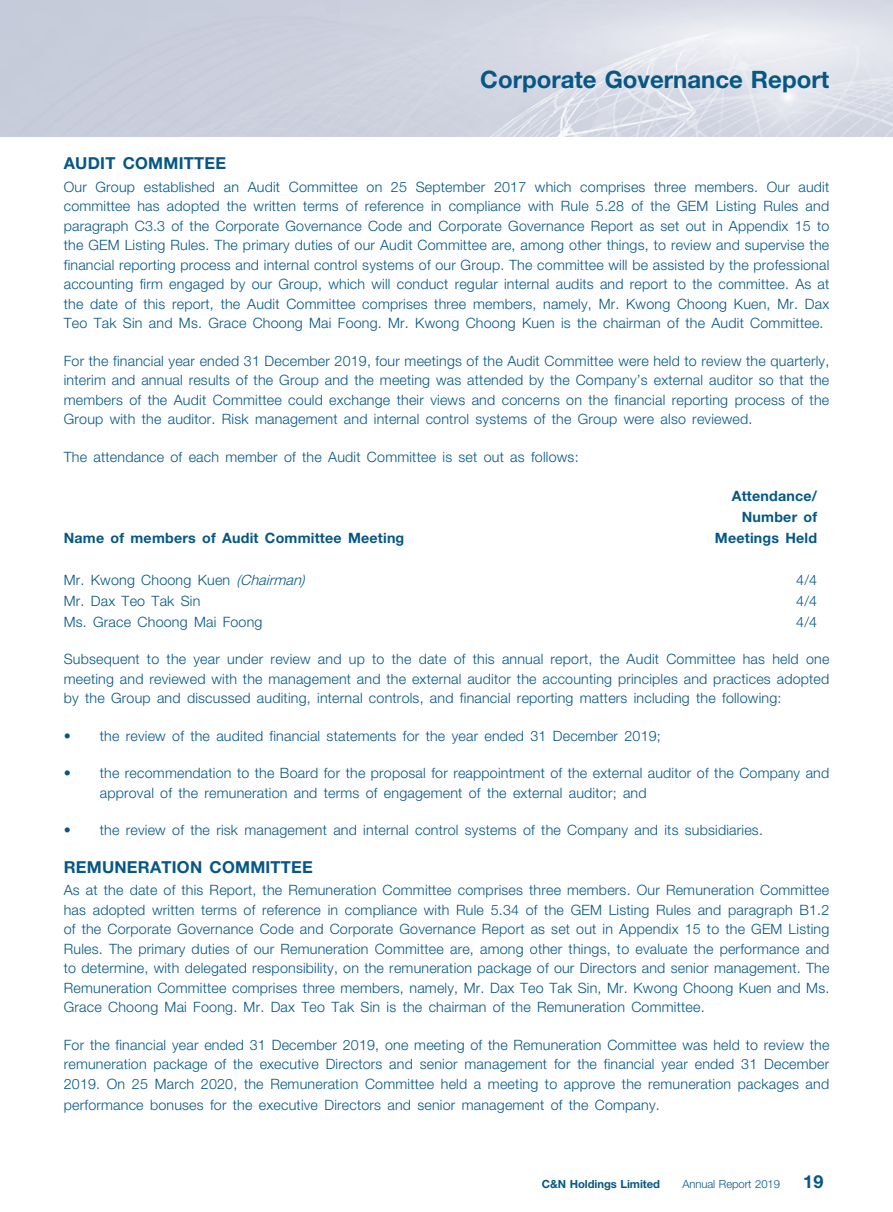
<style>
.page{position:relative;width:893px;height:1212px;background:#fff}
.page>*{position:absolute;margin:0;border:0;box-sizing:border-box;transform-origin:0 0}
.t1{font:700 24px "Helvetica Neue LT Std";color:#065784}
.t2{font:700 18px "Helvetica Neue LT Std";color:#065784}
._03_H1{font:700 16.5px "Helvetica Neue LT Std";letter-spacing:.015em;color:#065784}
._11_P0{font:300 14.25px/19.5px "Helvetica Neue LT Std";letter-spacing:.015em;color:#065784;text-align:justify}
._07_IN0{font:300 14.25px/19.5px "Helvetica Neue LT Std";letter-spacing:.015em;color:#065784}
._11_P0-2{font:700 14.25px/21px "Helvetica Neue LT Std";letter-spacing:.015em;color:#065784;text-align:right}
.t3{font:700 11.25px "Helvetica Neue LT Std";letter-spacing:-.005em;color:#065784}
.t4{font:300 11.25px "Helvetica Neue LT Std";letter-spacing:-.005em;color:#065784}
.s1{font-style:italic}
</style>
<div class="page">
<img style="left:0;top:0;width:893px;height:136px">
<h1 class="t1" style="left:480px;top:64px;width:350px">Corporate Governance Report</h1>
<p class="_03_H1" style="left:64px;top:153px;width:164px">AUDIT COMMITTEE</p>
<p class="_11_P0" style="left:64px;top:176px;width:767px">Our Group established an Audit Committee on 25 September 2017 which comprises three members. Our audit committee has adopted the written terms of reference in compliance with Rule 5.28 of the GEM Listing Rules and paragraph C3.3 of the Corporate Governance Code and Corporate Governance Report as set out in Appendix 15 to the GEM Listing Rules. The primary duties of our Audit Committee are, among other things, to review and supervise the financial reporting process and internal control systems of our Group. The committee will be assisted by the professional accounting firm engaged by our Group, which will conduct regular internal audits and report to the committee. As at the date of this report, the Audit Committee comprises three members, namely, Mr. Kwong Choong Kuen, Mr. Dax Teo Tak Sin and Ms. Grace Choong Mai Foong. Mr. Kwong Choong Kuen is the chairman of the Audit Committee.</p>
<p class="_11_P0" style="left:64px;top:350px;width:767px">For the financial year ended 31 December 2019, four meetings of the Audit Committee were held to review the quarterly, interim and annual results of the Group and the meeting was attended by the Company’s external auditor so that the members of the Audit Committee could exchange their views and concerns on the financial reporting process of the Group with the auditor. Risk management and internal control systems of the Group were also reviewed.</p>
<p class="_11_P0" style="left:64px;top:446px;width:516px">The attendance of each member of the Audit Committee is set out as follows:</p>
<p class="_11_P0-2" style="left:64px;top:527px;width:342px">Name of members of Audit Committee Meeting</p>
<p class="_11_P0-2" style="left:715px;top:485px;width:104px">Attendance/<br>Number of<br>Meetings Held</p>
<p class="_11_P0" style="left:64px;top:569px;width:243px">Mr. Kwong Choong Kuen <span class="s1">(Chairman)</span></p>
<p class="_11_P0" style="left:796px;top:569px;width:22px">4/4</p>
<p class="_11_P0" style="left:64px;top:590px;width:138px">Mr. Dax Teo Tak Sin</p>
<p class="_11_P0" style="left:796px;top:590px;width:22px">4/4</p>
<p class="_11_P0" style="left:64px;top:611px;width:200px">Ms. Grace Choong Mai Foong</p>
<p class="_11_P0" style="left:796px;top:611px;width:22px">4/4</p>
<p class="_11_P0" style="left:64px;top:649px;width:767px">Subsequent to the year under review and up to the date of this annual report, the Audit Committee has held one meeting and reviewed with the management and the external auditor the accounting principles and practices adopted by the Group and discussed auditing, internal controls, and financial reporting matters including the following:</p>
<p class="_07_IN0" style="left:64px;top:725px;width:599px">• the review of the audited financial statements for the year ended 31 December 2019;</p>
<p class="_07_IN0" style="left:100px;top:763px;width:731px;text-indent:-36px">• the recommendation to the Board for the proposal for reappointment of the external auditor of the Company and approval of the remuneration and terms of engagement of the external auditor; and</p>
<p class="_07_IN0" style="left:64px;top:820px;width:701px">• the review of the risk management and internal control systems of the Company and its subsidiaries.</p>
<p class="_03_H1" style="left:64px;top:856px;width:251px">REMUNERATION COMMITTEE</p>
<p class="_11_P0" style="left:64px;top:880px;width:767px">As at the date of this Report, the Remuneration Committee comprises three members. Our Remuneration Committee has adopted written terms of reference in compliance with Rule 5.34 of the GEM Listing Rules and paragraph B1.2 of the Corporate Governance Code and Corporate Governance Report as set out in Appendix 15 to the GEM Listing Rules. The primary duties of our Remuneration Committee are, among other things, to evaluate the performance and to determine, with delegated responsibility, on the remuneration package of our Directors and senior management. The Remuneration Committee comprises three members, namely, Mr. Dax Teo Tak Sin, Mr. Kwong Choong Kuen and Ms.<br>Grace Choong Mai Foong. Mr. Dax Teo Tak Sin is the chairman of the Remuneration Committee.</p>
<p class="_11_P0" style="left:64px;top:1034px;width:767px">For the financial year ended 31 December 2019, one meeting of the Remuneration Committee was held to review the remuneration package of the executive Directors and senior management for the financial year ended 31 December 2019. On 25 March 2020, the Remuneration Committee held a meeting to approve the remuneration packages and</p>
<p class="_11_P0" style="left:64px;top:1094px;width:598px">performance bonuses for the executive Directors and senior management of the Company.</p>
<p class="t3" style="left:542px;top:1177px;width:120px">C&amp;N Holdings Limited</p>
<p class="t4" style="left:682px;top:1177px;width:99px">Annual Report 2019</p>
<p class="t2" style="left:803px;top:1170px;width:22px">19</p>
</div>
